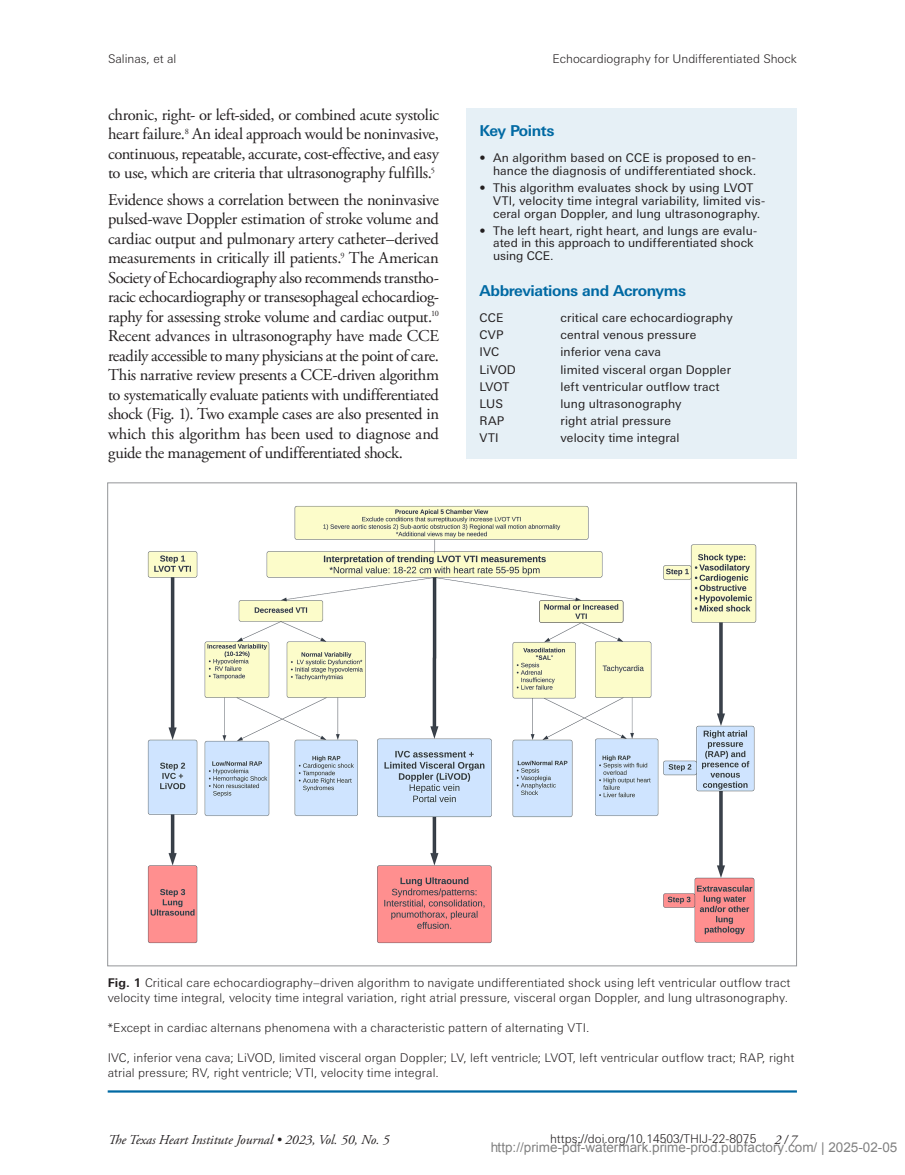
<style>
.page{position:relative;width:905px;height:1175px;background:#fff}
.page>*{position:absolute;margin:0;border:0;box-sizing:border-box;transform-origin:0 0}
.BODY{font:16.5px/19.5px "Adobe Garamond Pro";letter-spacing:-.02em;color:#231f20;text-align:justify}
.ABREV___ACRONYM_HEADER{font:700 15px "Univers Next Pro";letter-spacing:-.025em;color:#0069a3}
.t1{font:13.5px "Arial";color:rgb(0 0 0/.5)}
.t2{font:italic 13.5px "Adobe Garamond Pro";color:#231f20}
.CAPTIONS{font:300 12px/15px "Univers Next Pro";letter-spacing:.01em;color:#231f20}
.ABREV___ACRONYM_BODY{font:12px/12.8px "Univers Next Pro";letter-spacing:.01em;color:#231f20}
.s1{font-weight:700}
</style>
<div class="page">
<img style="left:147px;top:506px;width:610px;height:438px">
<hr style="left:108px;top:1090px;width:688px;height:2px;background:#0069a3">
<div style="left:466px;top:109px;width:331px;height:31px;background:#e6f0f6"></div>
<div style="left:466px;top:133px;width:331px;height:58px;background:#e6f0f6"></div>
<div style="left:466px;top:163px;width:331px;height:71px;background:#e6f0f6"></div>
<div style="left:466px;top:205px;width:331px;height:72px;background:#e6f0f6"></div>
<div style="left:466px;top:268px;width:331px;height:32px;background:#e6f0f6"></div>
<div style="left:466px;top:293px;width:331px;height:46px;background:#e6f0f6"></div>
<div style="left:466px;top:327px;width:331px;height:46px;background:#e6f0f6"></div>
<div style="left:466px;top:361px;width:331px;height:46px;background:#e6f0f6"></div>
<div style="left:466px;top:395px;width:331px;height:46px;background:#e6f0f6"></div>
<div style="left:466px;top:412px;width:331px;height:46px;background:#e6f0f6"></div>
<p class="CAPTIONS" style="left:108px;top:51px;width:70px">Salinas, et al</p>
<p class="CAPTIONS" style="left:552px;top:51px;width:246px">Echocardiography for Undifferentiated Shock</p>
<p class="BODY" style="left:108px;top:105px;width:332px">chronic, right- or left-sided, or combined acute systolic heart failure.<sup>8</sup> An ideal approach would be noninvasive, continuous, repeatable, accurate, cost-effective, and easy to use, which are criteria that ultrasonography fulfills.<sup>5</sup></p>
<p class="BODY" style="left:108px;top:190px;width:332px">Evidence shows a correlation between the noninvasive pulsed-wave Doppler estimation of stroke volume and cardiac output and pulmonary artery catheter–derived measurements in critically ill patients.<sup>9</sup> The American Society of Echocardiography also recommends transtho&shy;racic echocardiography or transesophageal echocardiog&shy;raphy for assessing stroke volume and cardiac output.<sup>10<br></sup>Recent advances in ultrasonography have made CCE readily accessible to many physicians at the point of care.<br>This narrative review presents a CCE-driven algorithm to systematically evaluate patients with undifferentiated shock (Fig. 1). Two example cases are also presented in which this algorithm has been used to diagnose and guide the management of undifferentiated shock.</p>
<p class="ABREV___ACRONYM_HEADER" style="left:479px;top:122px;width:76px">Key Points</p>
<p class="ABREV___ACRONYM_BODY" style="left:479px;top:152px;width:278px;text-align:right">• An algorithm based on CCE is proposed to en&shy;hance the diagnosis of undifferentiated shock.</p>
<p class="ABREV___ACRONYM_BODY" style="left:493px;top:181px;width:274px;text-indent:-14px">• This algorithm evaluates shock by using LVOT<br>VTI, velocity time integral variability, limited vis&shy;ceral organ Doppler, and lung ultrasonography.</p>
<p class="ABREV___ACRONYM_BODY" style="left:493px;top:224px;width:266px;text-indent:-14px">• The left heart, right heart, and lungs are evalu&shy;ated in this approach to undifferentiated shock using CCE.</p>
<p class="ABREV___ACRONYM_HEADER" style="left:479px;top:282px;width:208px">Abbreviations and Acronyms</p>
<p class="ABREV___ACRONYM_BODY" style="left:479px;top:312px;width:25px">CCE</p>
<p class="ABREV___ACRONYM_BODY" style="left:560px;top:312px;width:174px">critical care echocardiography</p>
<p class="ABREV___ACRONYM_BODY" style="left:479px;top:329px;width:26px">CVP</p>
<p class="ABREV___ACRONYM_BODY" style="left:560px;top:329px;width:137px">central venous pressure</p>
<p class="ABREV___ACRONYM_BODY" style="left:479px;top:346px;width:21px">IVC</p>
<p class="ABREV___ACRONYM_BODY" style="left:560px;top:346px;width:102px">inferior vena cava</p>
<p class="ABREV___ACRONYM_BODY" style="left:479px;top:363px;width:38px">LiVOD</p>
<p class="ABREV___ACRONYM_BODY" style="left:560px;top:363px;width:172px">limited visceral organ Doppler</p>
<p class="ABREV___ACRONYM_BODY" style="left:479px;top:380px;width:31px">LVOT</p>
<p class="ABREV___ACRONYM_BODY" style="left:560px;top:380px;width:161px">left ventricular outflow tract</p>
<p class="ABREV___ACRONYM_BODY" style="left:479px;top:397px;width:25px">LUS</p>
<p class="ABREV___ACRONYM_BODY" style="left:560px;top:397px;width:122px">lung ultrasonography</p>
<p class="ABREV___ACRONYM_BODY" style="left:479px;top:414px;width:26px">RAP</p>
<p class="ABREV___ACRONYM_BODY" style="left:560px;top:414px;width:112px">right atrial pressure</p>
<p class="ABREV___ACRONYM_BODY" style="left:479px;top:431px;width:21px">VTI</p>
<p class="ABREV___ACRONYM_BODY" style="left:560px;top:431px;width:121px">velocity time integral</p>
<p class="CAPTIONS" style="left:108px;top:975px;width:684px"><span class="s1">Fig. 1</span> Critical care echocardiography–driven algorithm to navigate undifferentiated shock using left ventricular outflow tract velocity time integral, velocity time integral variation, right atrial pressure, visceral organ Doppler, and lung ultrasonography.</p>
<p class="CAPTIONS" style="left:108px;top:1020px;width:483px">*Except in cardiac alternans phenomena with a characteristic pattern of alternating VTI.</p>
<p class="CAPTIONS" style="left:108px;top:1050px;width:688px">IVC, inferior vena cava; LiVOD, limited visceral organ Doppler; LV, left ventricle; LVOT, left ventricular outflow tract; RAP, right atrial pressure; RV, right ventricle; VTI, velocity time integral.</p>
<p class="t2" style="left:108px;top:1131px;width:283px">The Texas Heart Institute Journal • 2023, Vol. 50, No. 5</p>
<p class="CAPTIONS" style="left:550px;top:1131px;width:208px">https://doi.org/10.14503/THIJ-22-8075</p>
<p class="t2" style="left:774px;top:1131px;width:24px">2 / 7</p>
<p class="t1" style="left:490px;top:1140px;width:409px">http://prime-pdf-watermark.prime-prod.pubfactory.com/ | 2025-02-05</p>
</div>
